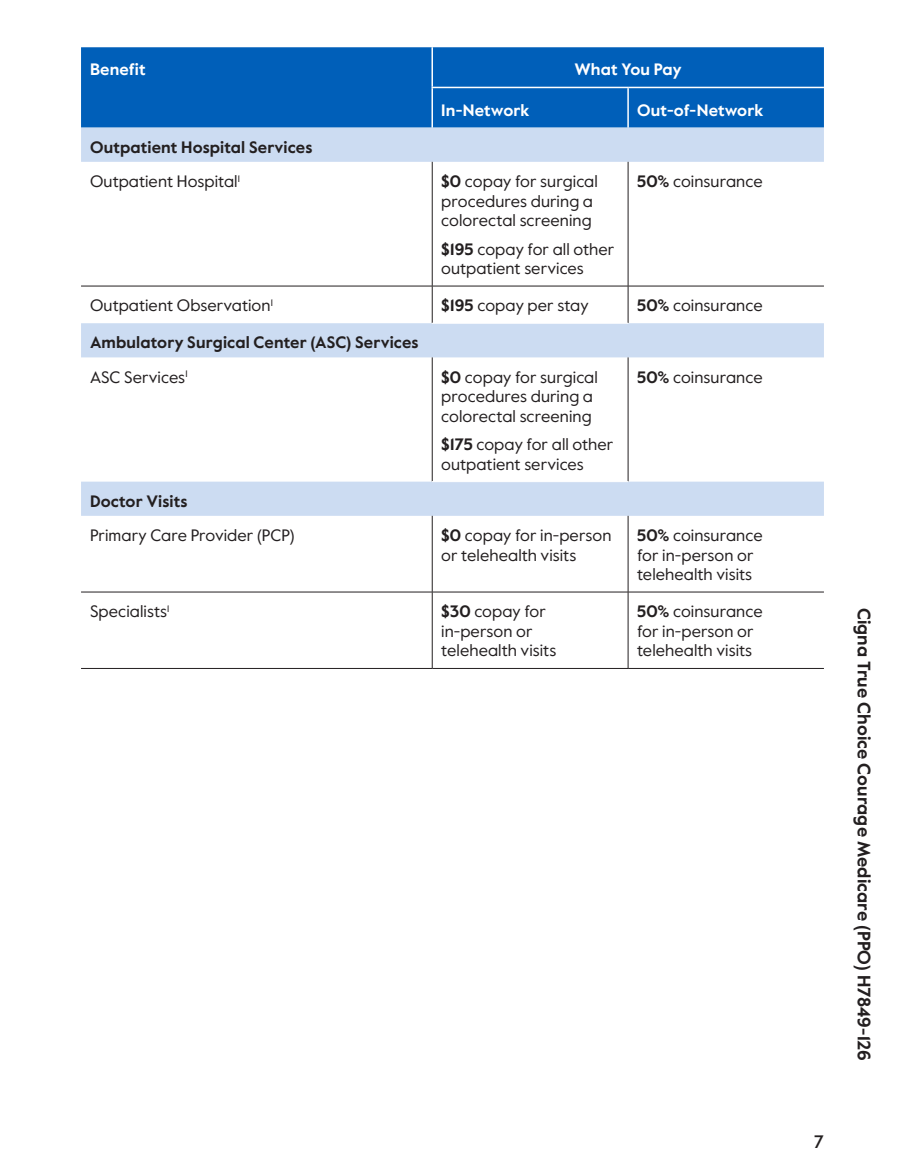
<style>
.page{position:relative;width:905px;height:1175px;background:#fff}
.page>*{position:absolute;margin:0;border:0;box-sizing:border-box;transform-origin:0 0}
.margin_plan_name{font:700 18px "Value Sans Pro";color:#231f20}
.t1{font:500 18px "Value Sans Pro";color:#231f20}
.table_para{font:16.5px/19.5px "Value Sans Pro";letter-spacing:.005em;color:#231f20}
.table_row_h1{font:700 16.5px "Value Sans Pro";letter-spacing:.005em;color:#231f20}
.table_col_h1_align_right{font:700 16.5px "Value Sans Pro";letter-spacing:.005em;color:#fff}
.table_col_h1_align_center{font:700 16.5px "Value Sans Pro";color:#fff}
.s1{font-weight:700}
</style>
<div class="page">
<div style="left:81px;top:47px;width:743px;height:81px;background:#005fb9"></div>
<svg style="left:81px;top:128px;width:743px;height:388px"></svg>
<hr style="left:81px;top:286px;width:351px;height:1px;background:#231f20">
<hr style="left:432px;top:286px;width:196px;height:1px;background:#231f20">
<hr style="left:628px;top:286px;width:196px;height:1px;background:#231f20">
<hr style="left:81px;top:592px;width:351px;height:1px;background:#231f20">
<hr style="left:432px;top:592px;width:196px;height:1px;background:#231f20">
<hr style="left:628px;top:592px;width:196px;height:1px;background:#231f20">
<hr style="left:432px;top:162px;width:1px;height:124px;background:#231f20">
<hr style="left:432px;top:286px;width:1px;height:37px;background:#231f20">
<hr style="left:432px;top:357px;width:1px;height:124px;background:#231f20">
<hr style="left:432px;top:516px;width:1px;height:76px;background:#231f20">
<hr style="left:432px;top:592px;width:1px;height:76px;background:#231f20">
<hr style="left:627px;top:162px;width:1px;height:124px;background:#231f20">
<hr style="left:627px;top:286px;width:1px;height:37px;background:#231f20">
<hr style="left:627px;top:357px;width:1px;height:124px;background:#231f20">
<hr style="left:627px;top:516px;width:1px;height:76px;background:#231f20">
<hr style="left:627px;top:592px;width:1px;height:76px;background:#231f20">
<hr style="left:432px;top:323px;width:196px;height:1px;background:#fff">
<hr style="left:432px;top:481px;width:196px;height:1px;background:#fff">
<hr style="left:81px;top:668px;width:351px;height:1px;background:#231f20">
<hr style="left:432px;top:668px;width:196px;height:1px;background:#231f20">
<hr style="left:628px;top:668px;width:196px;height:1px;background:#231f20">
<hr style="left:431px;top:47px;width:2px;height:40px;background:#fff">
<hr style="left:628px;top:87px;width:196px;height:1px;background:#fff">
<hr style="left:431px;top:87px;width:197px;height:1px;background:#fff">
<hr style="left:627px;top:88px;width:1px;height:40px;background:#fff">
<hr style="left:431px;top:88px;width:2px;height:40px;background:#fff">
<p class="table_col_h1_align_right" style="left:90px;top:60px;width:57px">Benefit</p>
<p class="table_col_h1_align_center" style="left:574px;top:60px;width:109px">What You Pay</p>
<p class="table_col_h1_align_right" style="left:441px;top:100px;width:90px">In-Network</p>
<p class="table_col_h1_align_right" style="left:637px;top:100px;width:128px">Out-of-Network</p>
<p class="table_row_h1" style="left:90px;top:137px;width:224px">Outpatient Hospital Services</p>
<p class="table_para" style="left:90px;top:172px;width:151px">Outpatient Hospital<sup>1</sup></p>
<p class="table_para" style="left:441px;top:172px;width:158px"><span class="s1">$0</span> copay for surgical procedures during a colorectal screening</p>
<p class="table_para" style="left:441px;top:239px;width:175px"><span class="s1">$195</span> copay for all other outpatient services</p>
<p class="table_para" style="left:637px;top:172px;width:127px"><span class="s1">50%</span> coinsurance</p>
<p class="table_para" style="left:90px;top:296px;width:184px">Outpatient Observation<sup>1</sup></p>
<p class="table_para" style="left:441px;top:296px;width:149px"><span class="s1">$195</span> copay per stay</p>
<p class="table_para" style="left:637px;top:296px;width:127px"><span class="s1">50%</span> coinsurance</p>
<p class="table_row_h1" style="left:90px;top:333px;width:330px">Ambulatory Surgical Center (ASC) Services</p>
<p class="table_para" style="left:90px;top:367px;width:99px">ASC Services<sup>1</sup></p>
<p class="table_para" style="left:441px;top:367px;width:158px"><span class="s1">$0</span> copay for surgical procedures during a colorectal screening</p>
<p class="table_para" style="left:441px;top:435px;width:174px"><span class="s1">$175</span> copay for all other outpatient services</p>
<p class="table_para" style="left:637px;top:367px;width:127px"><span class="s1">50%</span> coinsurance</p>
<p class="table_row_h1" style="left:90px;top:491px;width:99px">Doctor Visits</p>
<p class="table_para" style="left:90px;top:526px;width:206px">Primary Care Provider (PCP)</p>
<p class="table_para" style="left:441px;top:526px;width:172px"><span class="s1">$0</span> copay for in-person or telehealth visits</p>
<p class="table_para" style="left:637px;top:526px;width:127px"><span class="s1">50%</span> coinsurance for in-person or telehealth visits</p>
<p class="table_para" style="left:90px;top:602px;width:81px">Specialists<sup>1</sup></p>
<p class="table_para" style="left:441px;top:602px;width:117px"><span class="s1">$30</span> copay for in-person or telehealth visits</p>
<p class="table_para" style="left:637px;top:602px;width:127px"><span class="s1">50%</span> coinsurance for in-person or telehealth visits</p>
<p class="margin_plan_name" style="left:874px;top:608px;width:455px;rotate:90deg">Cigna True Choice Courage Medicare (PPO) H7849-126</p>
<p class="t1" style="left:813px;top:1130px;width:12px">7</p>
</div>
